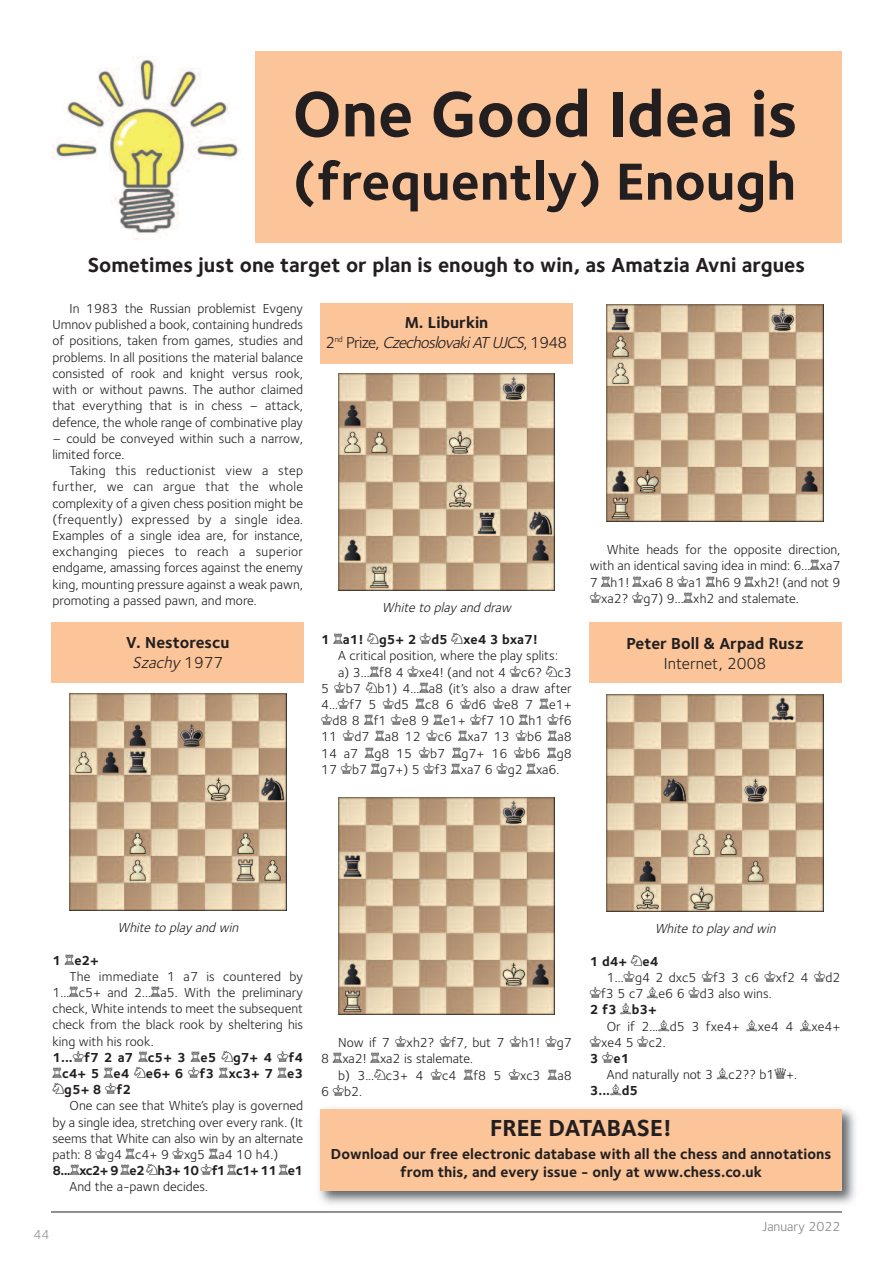
<style>
.page{position:relative;width:893px;height:1263px;background:#fff}
.page>*{position:absolute;margin:0;border:0;box-sizing:border-box;transform-origin:0 0}
.t1{font:700 66px "Foundry Sterling";color:#231f20}
.t2{font:700 54px "Foundry Sterling";color:#231f20}
.t3{font:700 24px "Foundry Sterling";color:#231f20}
.t4{font:700 21px "Foundry Sterling";color:#231f20}
.t5{font:italic 16.5px/19.8px "Foundry Sterling";color:#231f20;text-align:center}
.t6{font:700 16.5px/19.8px "Foundry Sterling";color:#231f20;text-align:center}
.t7{font:16.5px "Foundry Sterling";color:#231f20}
.t8{font:700 15px/18px "Foundry Sterling";color:#231f20;text-align:center}
.t9{font:13.5px/16.2px "Foundry Sterling";color:#231f20;text-align:justify}
.t10{font:700 13.5px "Foundry Sterling";color:#231f20}
.t11{font:italic 13.5px "Foundry Sterling";color:#231f20}
.t12{font:700 13.5px "Foundry Sterling";letter-spacing:-.05em;color:#231f20}
.t13{font:13.5px "Foundry Sterling";color:#808285}
.t14{font:13.5px "Foundry Sterling";color:#939598}
.s1{font-weight:400;font-style:italic}
.s2{font-weight:400}
.s3{font-weight:700;font-style:normal}
.s4{font-style:normal}
.s5{font-family:"Figurine Tms Habs Roman";font-weight:400}
.s6{font-family:"Figurine Tms Habs Roman"}
</style>
<div class="page">
<div style="left:590px;top:622px;width:252px;height:60px;background:#fcc599"></div>
<div style="left:51px;top:623px;width:252px;height:60px;background:#fcc599"></div>
<div style="left:320px;top:303px;width:253px;height:61px;background:#fcc599"></div>
<img style="left:69px;top:694px;width:217px;height:216px">
<img style="left:338px;top:373px;width:217px;height:217px">
<img style="left:607px;top:695px;width:217px;height:217px">
<img style="left:607px;top:305px;width:217px;height:217px">
<img style="left:338px;top:798px;width:217px;height:217px">
<div style="left:255px;top:51px;width:587px;height:191px;background:#fcc599"></div>
<hr style="left:51px;top:1211px;width:791px;height:2px;background:#6c6d70">
<img style="left:51px;top:56px;width:190px;height:184px">
<img style="left:319px;top:1108px;width:536px;height:96px">
<div style="left:320px;top:1109px;width:522px;height:82px;background:#fcc599"></div>
<h1 class="t1" style="left:293px;top:75px;width:507px">One Good Idea is</h1>
<h2 class="t2" style="left:293px;top:149px;width:505px">(frequently) Enough</h2>
<h3 class="t4" style="left:88px;top:252px;width:719px">Sometimes just one target or plan is enough to win, as Amatzia Avni argues</h3>
<p class="t9" style="left:53px;top:300px;width:252px;text-indent:17px">In 1983 the Russian problemist Evgeny Umnov published a book, containing hundreds of positions, taken from games, studies and problems. In all positions the material balance consisted of rook and knight versus rook, with or without pawns. The author claimed that everything that is in chess – attack, defence, the whole range of combinative play</p>
<p class="t9" style="left:53px;top:430px;width:252px">– could be conveyed within such a narrow, limited force.</p>
<p class="t9" style="left:53px;top:462px;width:252px;text-indent:17px">Taking this reductionist view a step further, we can argue that the whole complexity of a given chess position might be (frequently) expressed by a single idea.<br>Examples of a single idea are, for instance, exchanging pieces to reach a superior endgame, amassing forces against the enemy king, mounting pressure against a weak pawn, promoting a passed pawn, and more.</p>
<p class="t6" style="left:126px;top:633px;width:105px">V. Nestorescu<br><span class="s1">Szachy</span> <span class="s2">1 9 7 7</span></p>
<p class="t5" style="left:326px;top:312px;width:243px"><span class="s3">M. Liburkin<br></span><span class="s4">2</span> <sup>n</sup> <sup>d</sup> <span class="s4">P r i z e ,</span> Czechoslovaki AT UJCS<span class="s4">, 1 9 4 8</span></p>
<p class="t11" style="left:382px;top:599px;width:134px">White to play and draw</p>
<p class="t10" style="left:321px;top:632px;width:218px">1 <span class="s5">Î</span>a1! <span class="s5">Ì</span>g5+ 2 <span class="s5">Ê</span>d5 <span class="s5">Ì</span>xe4 3 bxa7!</p>
<p class="t9" style="left:338px;top:648px;width:222px">A critical position, where the play splits:</p>
<p class="t9" style="left:338px;top:664px;width:235px">a) 3...<span class="s6">Î</span>f8 4 <span class="s6">Ê</span>xe4! (and not 4 <span class="s6">Ê</span>c6? <span class="s6">Ì</span>c3</p>
<p class="t9" style="left:321px;top:680px;width:252px">5 <span class="s6">Ê</span>b7 <span class="s6">Ì</span>b1) 4...<span class="s6">Î</span>a8 (it’s also a draw after</p>
<p class="t9" style="left:321px;top:696px;width:252px">4...<span class="s6">Ê</span>f7 5 <span class="s6">Ê</span>d5 <span class="s6">Î</span>c8 6 <span class="s6">Ê</span>d6 <span class="s6">Ê</span>e8 7 <span class="s6">Î</span>e1+</p>
<p class="t9" style="left:321px;top:712px;width:252px"><span class="s6">Ê</span>d8 8 <span class="s6">Î</span>f1 <span class="s6">Ê</span>e8 9 <span class="s6">Î</span>e1+ <span class="s6">Ê</span>f7 10 <span class="s6">Î</span>h1 <span class="s6">Ê</span>f6</p>
<p class="t9" style="left:321px;top:729px;width:252px">11 <span class="s6">Ê</span>d7 <span class="s6">Î</span>a8 12 <span class="s6">Ê</span>c6 <span class="s6">Î</span>xa7 13 <span class="s6">Ê</span>b6 <span class="s6">Î</span>a8</p>
<p class="t9" style="left:321px;top:745px;width:252px">14 a7 <span class="s6">Î</span>g8 15 <span class="s6">Ê</span>b7 <span class="s6">Î</span>g7+ 16 <span class="s6">Ê</span>b6 <span class="s6">Î</span>g8</p>
<p class="t9" style="left:321px;top:761px;width:240px">17 <span class="s6">Ê</span>b7 <span class="s6">Î</span>g7+) 5 <span class="s6">Ê</span>f3 <span class="s6">Î</span>xa7 6 <span class="s6">Ê</span>g2 <span class="s6">Î</span>xa6.</p>
<p class="t9" style="left:590px;top:541px;width:252px;text-indent:17px">White heads for the opposite direction, with an identical saving idea in mind: 6...<span class="s6">Î</span>xa7<br>7 <span class="s6">Î</span>h1! <span class="s6">Î</span>xa6 8 <span class="s6">Ê</span>a1 <span class="s6">Î</span>h6 9 <span class="s6">Î</span>xh2! (and not 9<br><span class="s6">Ê</span>xa2? <span class="s6">Ê</span>g7) 9...<span class="s6">Î</span>xh2 and stalemate.</p>
<p class="t6" style="left:626px;top:634px;width:179px">Peter Boll &amp; Arpad Rusz</p>
<p class="t7" style="left:664px;top:654px;width:104px">Internet, 2008</p>
<p class="t11" style="left:117px;top:920px;width:126px">White to play and win</p>
<p class="t10" style="left:53px;top:952px;width:48px">1 <span class="s5">Î</span>e2+</p>
<p class="t9" style="left:70px;top:968px;width:235px">The immediate 1 a7 is countered by</p>
<p class="t9" style="left:53px;top:984px;width:252px">1...<span class="s6">Î</span>c5+ and 2...<span class="s6">Î</span>a5. With the preliminary</p>
<p class="t9" style="left:53px;top:1000px;width:252px">check, White intends to meet the subsequent</p>
<p class="t9" style="left:53px;top:1017px;width:252px">check from the black rook by sheltering his</p>
<p class="t9" style="left:53px;top:1033px;width:103px">king with his rook.</p>
<p class="t10" style="left:53px;top:1049px;width:252px">1...<span class="s5">Ê</span>f7 2 a7 <span class="s5">Î</span>c5+ 3 <span class="s5">Î</span>e5 <span class="s5">Ì</span>g7+ 4 <span class="s5">Ê</span>f4</p>
<p class="t10" style="left:53px;top:1065px;width:252px"><span class="s5">Î</span>c4+ 5 <span class="s5">Î</span>e4 <span class="s5">Ì</span>e6+ 6 <span class="s5">Ê</span>f3 <span class="s5">Î</span>xc3+ 7 <span class="s5">Î</span>e3</p>
<p class="t10" style="left:53px;top:1082px;width:80px"><span class="s5">Ì</span>g5+ 8 <span class="s5">Ê</span>f2</p>
<p class="t9" style="left:70px;top:1098px;width:235px">One can see that White’s play is governed</p>
<p class="t9" style="left:53px;top:1114px;width:252px">by a single idea, stretching over every rank. (It</p>
<p class="t9" style="left:53px;top:1130px;width:252px">seems that White can also win by an alternate</p>
<p class="t9" style="left:53px;top:1146px;width:227px">path: 8 <span class="s6">Ê</span>g4 <span class="s6">Î</span>c4+ 9 <span class="s6">Ê</span>xg5 <span class="s6">Î</span>a4 10 h4.)</p>
<p class="t12" style="left:53px;top:1163px;width:252px">8...<span class="s5">Î</span>xc2+ 9 <span class="s5">Î</span>e2 <span class="s5">Ì</span>h3+ 10 <span class="s5">Ê</span>f1 <span class="s5">Î</span>c1+ 11 <span class="s5">Î</span>e1</p>
<p class="t9" style="left:70px;top:1179px;width:140px">And the a-pawn decides.</p>
<p class="t14" style="left:34px;top:1227px;width:18px">44</p>
<p class="t9" style="left:321px;top:1034px;width:252px;text-indent:17px">Now if 7 <span class="s6">Ê</span>xh2? <span class="s6">Ê</span>f7, but 7 <span class="s6">Ê</span>h1! <span class="s6">Ê</span>g7<br>8 <span class="s6">Î</span>xa2! <span class="s6">Î</span>xa2 is stalemate.</p>
<p class="t9" style="left:321px;top:1067px;width:252px;text-indent:17px">b) 3...<span class="s6">Ì</span>c3+ 4 <span class="s6">Ê</span>c4 <span class="s6">Î</span>f8 5 <span class="s6">Ê</span>xc3 <span class="s6">Î</span>a8<br>6 <span class="s6">Ê</span>b2.</p>
<p class="t11" style="left:655px;top:921px;width:126px">White to play and win</p>
<p class="t10" style="left:590px;top:953px;width:70px">1 d4+ <span class="s5">Ì</span>e4</p>
<p class="t9" style="left:607px;top:969px;width:235px">1...<span class="s6">Ê</span>g4 2 dxc5 <span class="s6">Ê</span>f3 3 c6 <span class="s6">Ê</span>xf2 4 <span class="s6">Ê</span>d2</p>
<p class="t9" style="left:590px;top:985px;width:183px"><span class="s6">Ê</span>f3 5 c7 <span class="s6">Í</span>e6 6 <span class="s6">Ê</span>d3 also wins.</p>
<p class="t10" style="left:590px;top:1002px;width:69px">2 f3 <span class="s5">Í</span>b3+</p>
<p class="t9" style="left:607px;top:1018px;width:235px">Or if 2...<span class="s6">Í</span>d5 3 fxe4+ <span class="s6">Í</span>xe4 4 <span class="s6">Í</span>xe4+</p>
<p class="t9" style="left:590px;top:1034px;width:78px"><span class="s6">Ê</span>xe4 5 <span class="s6">Ê</span>c2.</p>
<p class="t10" style="left:590px;top:1050px;width:41px">3 <span class="s5">Ê</span>e1</p>
<p class="t9" style="left:607px;top:1066px;width:192px">And naturally not 3 <span class="s6">Í</span>c2?? b1<span class="s6">Ë</span>+.</p>
<p class="t10" style="left:590px;top:1083px;width:50px">3...<span class="s5">Í</span>d5</p>
<h3 class="t3" style="left:490px;top:1114px;width:183px">FREE DATABASE!</h3>
<p class="t8" style="left:331px;top:1145px;width:502px">Download our free electronic database with all the chess and annotations from this, and every issue - only at www.chess.co.uk</p>
<p class="t13" style="left:762px;top:1218px;width:79px">January 2022</p>
</div>
